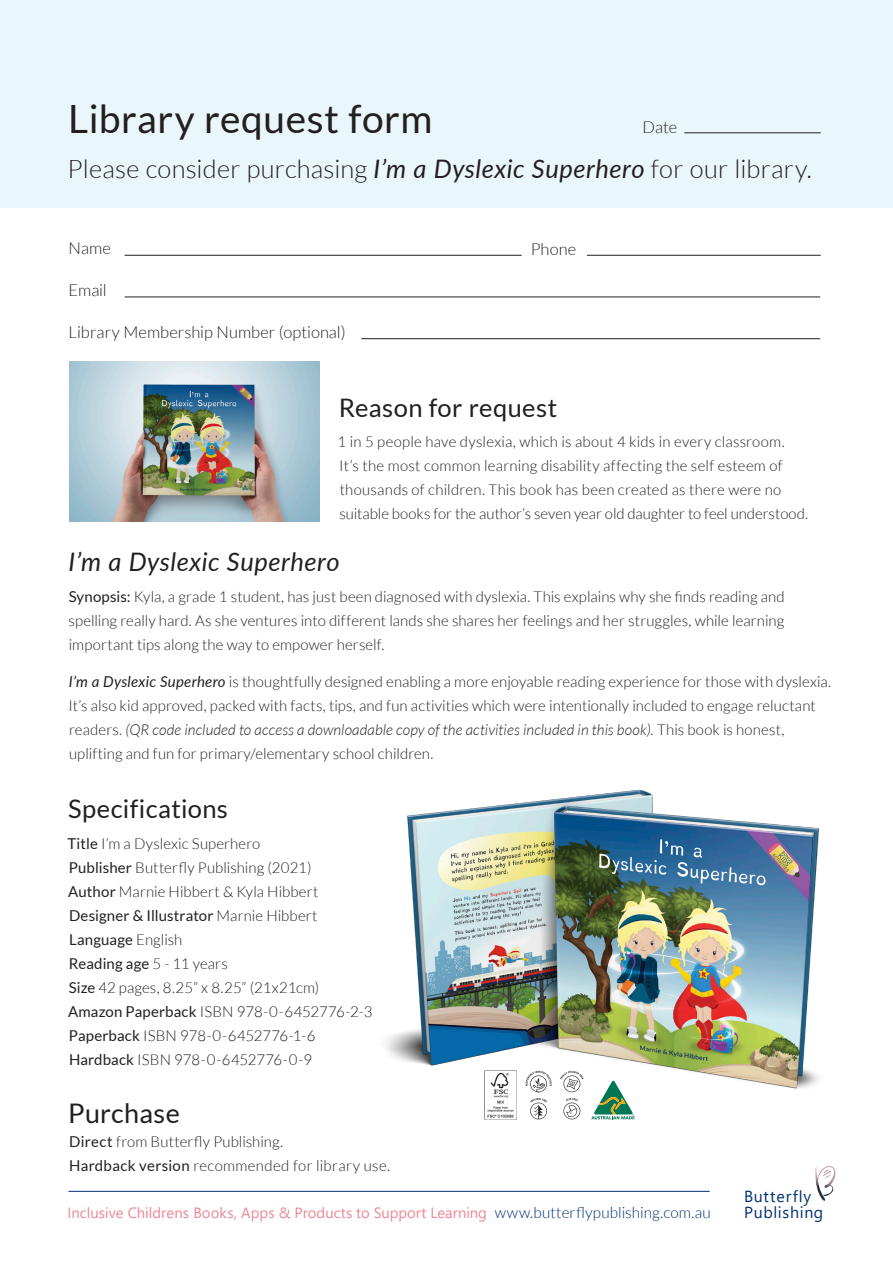
<style>
.page{position:relative;width:893px;height:1263px;background:#fff}
.page>*{position:absolute;margin:0;border:0;box-sizing:border-box;transform-origin:0 0}
.t1{font:39px "Lato";letter-spacing:.015em;color:#231f20}
.t2{font:27px "Lato";letter-spacing:.015em;color:#231f20}
.t3{font:300 25.5px "Lato";letter-spacing:.01em;color:#231f20}
.t4{font:25.5px "Lato";letter-spacing:.015em;color:#231f20}
.t5{font:italic 25.5px "Lato";letter-spacing:.02em;color:#231f20}
.t6{font:300 16.5px "Lato";color:#231f20}
.t7{font:16.05px/15.6px "Yu Gothic UI";letter-spacing:.045em;color:#002f73}
.t8{font:300 15px/24px "Lato";letter-spacing:.01em;color:#231f20}
.t9{font:14.85px "Yu Gothic UI";letter-spacing:.005em;color:#ed8697}
.s1{font-weight:400;font-style:italic}
.s2{font-weight:400}
.s3{font-style:italic}
.s4{font-family:"Lato";font-weight:300;font-size:15.3px;color:#002f73}
</style>
<div class="page">
<div style="left:0;top:0;width:893px;height:207px;background:#e9f7fa"></div>
<hr style="left:587px;top:255px;width:234px;height:1px;background:#231f20">
<hr style="left:125px;top:297px;width:695px;height:1px;background:#231f20">
<hr style="left:361px;top:338px;width:459px;height:1px;background:#231f20">
<hr style="left:125px;top:255px;width:397px;height:1px;background:#231f20">
<svg style="left:815px;top:1166px;width:21px;height:35px"></svg>
<img style="left:385px;top:789px;width:434px;height:317px">
<img style="left:69px;top:362px;width:250px;height:159px">
<svg style="left:590px;top:1079px;width:47px;height:41px"></svg>
<img style="left:485px;top:1071px;width:31px;height:47px">
<svg style="left:524px;top:1070px;width:29px;height:23px"></svg>
<svg style="left:526px;top:1071px;width:26px;height:21px"></svg>
<div style="left:558px;top:1070px;width:28px;height:23px;background:#fff"></div>
<svg style="left:560px;top:1071px;width:24px;height:21px"></svg>
<div style="left:525px;top:1097px;width:28px;height:23px;background:#fff"></div>
<svg style="left:530px;top:1098px;width:17px;height:21px"></svg>
<svg style="left:563px;top:1098px;width:17px;height:21px"></svg>
<hr style="left:68px;top:1191px;width:642px;height:1px;background:#002f73">
<hr style="left:684px;top:133px;width:137px;height:1px;background:#231f20">
<h1 class="t1" style="left:68px;top:97px;width:366px">Library request form</h1>
<h3 class="t3" style="left:68px;top:155px;width:746px">Please consider purchasing <span class="s1">I’m a Dyslexic Superhero</span> for our library.</h3>
<p class="t6" style="left:643px;top:118px;width:36px">Date</p>
<p class="t6" style="left:69px;top:239px;width:44px">Name</p>
<p class="t6" style="left:69px;top:281px;width:40px">Email</p>
<p class="t6" style="left:69px;top:323px;width:279px">Library Membership Number (optional)</p>
<p class="t6" style="left:531px;top:241px;width:47px">Phone</p>
<h3 class="t4" style="left:339px;top:393px;width:220px">Reason for request</h3>
<p class="t8" style="left:338px;top:430px;width:472px">1 in 5 people have dyslexia, which is about 4 kids in every classroom.<br>It’s the most common learning disability affecting the self esteem of thousands of children. This book has been created as there were no suitable books for the author’s seven year old daughter to feel understood.</p>
<h3 class="t5" style="left:69px;top:544px;width:272px">I’m a Dyslexic Superhero</h3>
<p class="t8" style="left:69px;top:584px;width:718px;text-align:justify"><span class="s2">Synopsis:</span> Kyla, a grade 1 student, has just been diagnosed with dyslexia. This explains why she finds reading and spelling really hard. As she ventures into different lands she shares her feelings and her struggles, while learning important tips along the way to empower herself.</p>
<p class="t8" style="left:68px;top:670px;width:764px"><span class="s1">I’m a Dyslexic Superhero</span> is thoughtfully designed enabling a more enjoyable reading experience for those with dyslexia.<br>It’s also kid approved, packed with facts, tips, and fun activities which were intentionally included to engage reluctant readers. <span class="s3">(QR code included to access a downloadable copy of the activities included in this book).</span> This book is honest, uplifting and fun for primary/elementary school children.</p>
<h3 class="t4" style="left:68px;top:794px;width:161px">Specifications</h3>
<p class="t8" style="left:67px;top:831px;width:307px"><span class="s2">Title</span> I’m a Dyslexic Superhero<br><span class="s2">Publisher</span> Butterfly Publishing (2021)<br><span class="s2">Author</span> Marnie Hibbert &amp; Kyla Hibbert <span class="s2">Designer &amp; Illustrator</span> Marnie Hibbert <span class="s2">Language</span> English<br><span class="s2">Reading age</span> 5 - 11 years<br><span class="s2">Size</span> 42 pages, 8.25” x 8.25” (21x21cm)<br><span class="s2">Amazon Paperback</span> ISBN 978-0-6452776-2-3<br><span class="s2">Paperback</span> ISBN 978-0-6452776-1-6<br><span class="s2">Hardback</span> ISBN 978-0-6452776-0-9</p>
<h2 class="t2" style="left:68px;top:1098px;width:113px">Purchase</h2>
<p class="t8" style="left:69px;top:1130px;width:323px"><span class="s2">Direct</span> from Butterfly Publishing.<br><span class="s2">Hardback version</span> recommended for library use.</p>
<p class="t9" style="left:68px;top:1199px;width:645px">Inclusive Childrens Books, Apps &amp; Products to Support Learning <span class="s4">www.butterflypublishing.com.au</span></p>
<p class="t7" style="left:744px;top:1186px;width:80px">Butterfly<br>Publishing</p>
</div>
